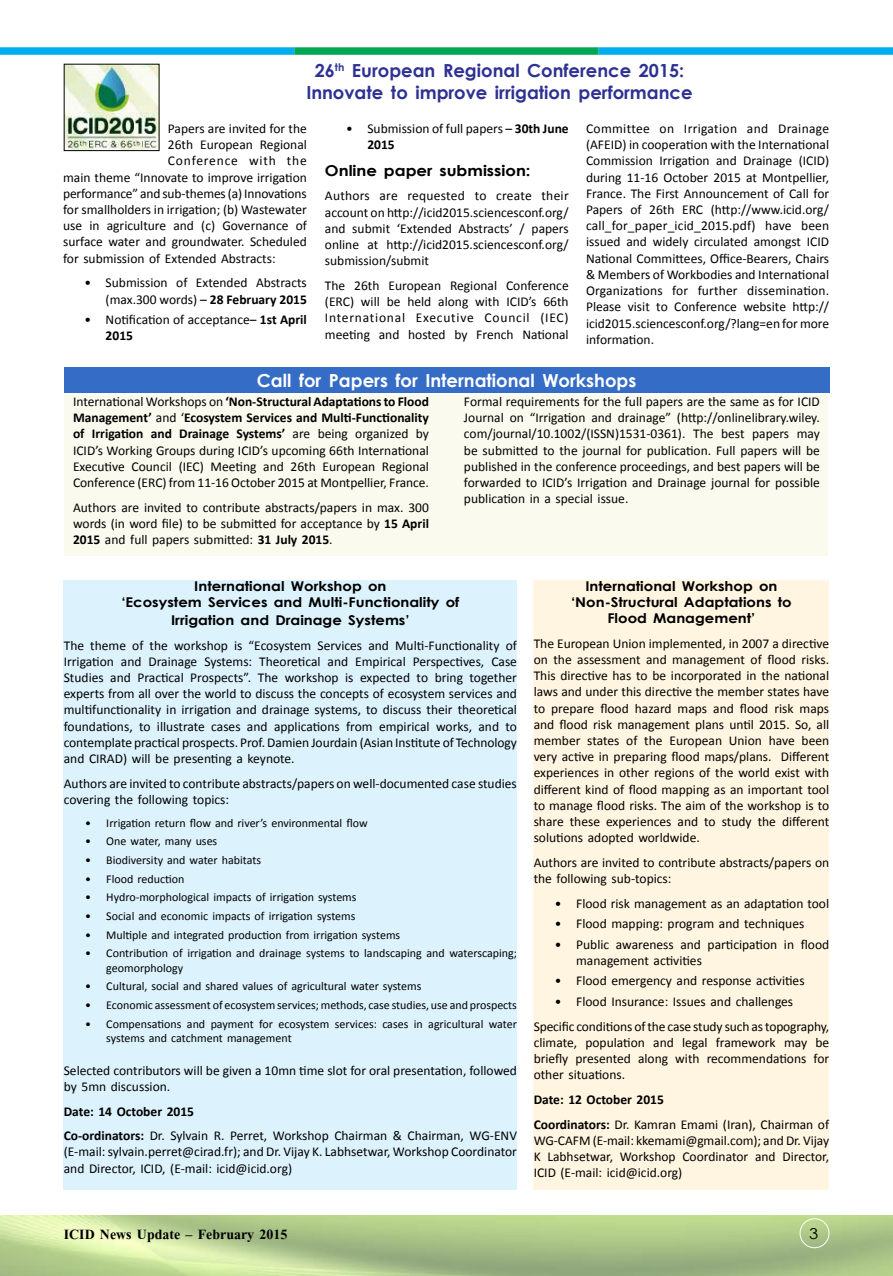
<style>
.page{position:relative;width:893px;height:1276px;background:#fff}
.page>*{position:absolute;margin:0;border:0;box-sizing:border-box;transform-origin:0 0}
.t1{font:700 18px/21.6px "Century Gothic";color:#2e3192;text-align:center}
.t2{font:700 18px "Century Gothic";color:#fff}
.t3{font:700 18px "Kokila";color:#000}
.t4{font:700 15px "Century Gothic";color:#000;scale:1.1 1}
.t5{font:15px "Century Gothic";color:#000;scale:1.1 1}
.t6{font:13.5px/16.2px "Calibri";color:#000;text-align:justify}
.t7{font:700 13.5px/16.2px "Century Gothic";color:#000;text-align:center;scale:1.1 1}
.t8{font:700 13.5px/24.8px "Calibri";color:#000}
.t9{font:13.5px "Calibri";letter-spacing:.06em;color:#000}
.t10{font:12px/14.4px "Calibri";color:#000}
.s1{font-weight:700}
.s2{font-weight:400}
</style>
<div class="page">
<img style="left:66px;top:66px;width:91px;height:83px">
<div style="left:65px;top:396px;width:763px;height:160px;background:#fafbee"></div>
<div style="left:64px;top:580px;width:453px;height:609px;background:#dcf2fd"></div>
<div style="left:534px;top:580px;width:295px;height:609px;background:#fff5e0"></div>
<div style="left:64px;top:367px;width:765px;height:26px;background:#346cc6"></div>
<div style="left:0;top:47px;width:294px;height:8px;background:#00aeef"></div>
<div style="left:294px;top:47px;width:305px;height:8px;background:#00a752"></div>
<div style="left:599px;top:47px;width:294px;height:8px;background:#00aeef"></div>
<div style="left:800px;top:1218px;width:29px;height:30px;border:1px solid #fff;border-radius:50%"></div>
<h1 class="t1" style="left:306px;top:59px;width:388px">26<sup>th</sup> European Regional Conference 2015:<br>Innovate to improve irrigation performance</h1>
<p class="t6" style="left:367px;top:120px;width:203px;text-indent:-21px">• Submission of full papers – <span class="s1">30th June<br>2015</span></p>
<p class="t4" style="left:325px;top:159px;width:188px">Online paper submission:</p>
<p class="t6" style="left:325px;top:187px;width:245px">Authors are requested to create their account on http://icid2015.sciencesconf.org/ and submit ‘Extended Abstracts’ / papers online at http://icid2015.sciencesconf.org/ submission/submit</p>
<p class="t6" style="left:325px;top:277px;width:245px">The 26th European Regional Conference (ERC) will be held along with ICID’s 66th International Executive Council (IEC) meeting and hosted by French National</p>
<p class="t6" style="left:168px;top:120px;width:140px">Papers are invited for the</p>
<p class="t6" style="left:168px;top:136px;width:140px">26th European Regional</p>
<p class="t9" style="left:168px;top:152px;width:140px">Conference with the</p>
<p class="t6" style="left:63px;top:169px;width:245px">main theme “Innovate to improve irrigation</p>
<p class="t6" style="left:63px;top:185px;width:245px">performance” and sub-themes (a) Innovations</p>
<p class="t6" style="left:63px;top:201px;width:245px">for smallholders in irrigation; (b) Wastewater</p>
<p class="t6" style="left:63px;top:217px;width:245px">use in agriculture and (c) Governance of</p>
<p class="t6" style="left:63px;top:233px;width:245px">surface water and groundwater. Scheduled</p>
<p class="t6" style="left:63px;top:250px;width:214px">for submission of Extended Abstracts:</p>
<p class="t6" style="left:84px;top:274px;width:224px;text-align:right">• Submission of Extended Abstracts (max.300 words) – <span class="s1">28 February 2015</span></p>
<p class="t6" style="left:106px;top:311px;width:203px;text-indent:-21px">• Notification of acceptance– <span class="s1">1st April<br>2015</span></p>
<p class="t6" style="left:586px;top:120px;width:245px">Committee on Irrigation and Drainage (AFEID) in cooperation with the International Commission Irrigation and Drainage (ICID) during 11-16 October 2015 at Montpellier, France. The First Announcement of Call for Papers of 26th ERC (http://www.icid.org/ call_for_paper_icid_2015.pdf) have been issued and widely circulated amongst ICID National Committees, Office-Bearers, Chairs &amp; Members of Workbodies and International Organizations for further dissemination.<br>Please visit to Conference website http:// icid2015.sciencesconf.org/?lang=en for more information.</p>
<h1 class="t2" style="left:257px;top:367px;width:381px">Call for Papers for International Workshops</h1>
<p class="t6" style="left:73px;top:393px;width:357px">International Workshops on <span class="s1">‘Non-Structural Adaptations to Flood Management’</span> and ‘<span class="s1">Ecosystem Services and Multi-Functionality of Irrigation and Drainage Systems’</span> are being organized by ICID’s Working Groups during ICID’s upcoming 66th International Executive Council (IEC) Meeting and 26th European Regional Conference (ERC) from 11-16 October 2015 at Montpellier, France.</p>
<p class="t6" style="left:73px;top:499px;width:357px">Authors are invited to contribute abstracts/papers in max. 300 words (in word file) to be submitted for acceptance by <span class="s1">15 April 2015</span> and full papers submitted: <span class="s1">31 July 2015</span>.</p>
<p class="t6" style="left:464px;top:393px;width:357px">Formal requirements for the full papers are the same as for ICID Journal on “Irrigation and drainage” (http://onlinelibrary.wiley. com/journal/10.1002/(ISSN)1531-0361). The best papers may be submitted to the journal for publication. Full papers will be published in the conference proceedings, and best papers will be forwarded to ICID’s Irrigation and Drainage journal for possible publication in a special issue.</p>
<p class="t7" style="left:121px;top:577px;width:309px">International Workshop on<br>‘Ecosystem Services and Multi-Functionality of</p>
<p class="t7" style="left:171px;top:611px;width:218px">Irrigation and Drainage Systems’</p>
<p class="t6" style="left:64px;top:636px;width:455px">The theme of the workshop is “Ecosystem Services and Multi-Functionality of Irrigation and Drainage Systems: Theoretical and Empirical Perspectives, Case Studies and Practical Prospects”. The workshop is expected to bring together experts from all over the world to discuss the concepts of ecosystem services and multifunctionality in irrigation and drainage systems, to discuss their theoretical foundations, to illustrate cases and applications from empirical works, and to contemplate practical prospects. Prof. Damien Jourdain (Asian Institute of Technology and CIRAD) will be presenting a keynote.</p>
<p class="t6" style="left:64px;top:774px;width:455px">Authors are invited to contribute abstracts/papers on well-documented case studies covering the following topics:</p>
<p class="t10" style="left:85px;top:815px;width:284px">• Irrigation return flow and river’s environmental flow</p>
<p class="t10" style="left:85px;top:834px;width:134px">• One water, many uses</p>
<p class="t10" style="left:85px;top:852px;width:178px">• Biodiversity and water habitats</p>
<p class="t10" style="left:85px;top:871px;width:101px">• Flood reduction</p>
<p class="t10" style="left:85px;top:890px;width:273px">• Hydro-morphological impacts of irrigation systems</p>
<p class="t10" style="left:85px;top:908px;width:272px">• Social and economic impacts of irrigation systems</p>
<p class="t10" style="left:85px;top:927px;width:317px">• Multiple and integrated production from irrigation systems</p>
<p class="t10" style="left:106px;top:946px;width:412px;text-indent:-21px">• Contribution of irrigation and drainage systems to landscaping and waterscaping; geomorphology</p>
<p class="t10" style="left:85px;top:979px;width:338px">• Cultural, social and shared values of agricultural water systems</p>
<p class="t10" style="left:85px;top:997px;width:433px">• Economic assessment of ecosystem services; methods, case studies, use and prospects</p>
<p class="t10" style="left:106px;top:1016px;width:412px;text-indent:-21px">• Compensations and payment for ecosystem services: cases in agricultural water systems and catchment management</p>
<p class="t6" style="left:64px;top:1061px;width:455px">Selected contributors will be given a 10mn time slot for oral presentation, followed by 5mn discussion.</p>
<p class="t6" style="left:64px;top:1098px;width:455px;line-height:24.8px"><span class="s1">Date: 14 October 2015<br>Co-ordinators:</span> Dr. Sylvain R. Perret, Workshop Chairman &amp; Chairman, WG-ENV</p>
<p class="t6" style="left:64px;top:1143px;width:455px">(E-mail: sylvain.perret@cirad.fr); and Dr. Vijay K. Labhsetwar, Workshop Coordinator and Director, ICID, (E-mail: icid@icid.org)</p>
<p class="t7" style="left:571px;top:577px;width:202px">International Workshop on ‘Non-Structural Adaptations to<br>Flood Management’</p>
<p class="t6" style="left:534px;top:635px;width:297px">The European Union implemented, in 2007 a directive on the assessment and management of flood risks.<br>This directive has to be incorporated in the national laws and under this directive the member states have to prepare flood hazard maps and flood risk maps and flood risk management plans until 2015. So, all member states of the European Union have been very active in preparing flood maps/plans. Different experiences in other regions of the world exist with different kind of flood mapping as an important tool to manage flood risks. The aim of the workshop is to share these experiences and to study the different solutions adopted worldwide.</p>
<p class="t6" style="left:534px;top:854px;width:297px">Authors are invited to contribute abstracts/papers on the following sub-topics:</p>
<p class="t6" style="left:555px;top:895px;width:276px">• Flood risk management as an adaptation tool</p>
<p class="t6" style="left:555px;top:915px;width:251px">• Flood mapping: program and techniques</p>
<p class="t6" style="left:576px;top:936px;width:254px;text-indent:-21px">• Public awareness and participation in flood management activities</p>
<p class="t6" style="left:555px;top:972px;width:251px">• Flood emergency and response activities</p>
<p class="t6" style="left:534px;top:988px;width:297px;line-height:24.8px;text-indent:21px">• Flood Insurance: Issues and challenges<br>Specific conditions of the case study such as topography,</p>
<p class="t6" style="left:534px;top:1034px;width:297px">climate, population and legal framework may be briefly presented along with recommendations for other situations.</p>
<p class="t8" style="left:534px;top:1086px;width:297px">Date: 12 October 2015<br>Coordinators: <span class="s2">Dr. Kamran Emami (Iran), Chairman of</span></p>
<p class="t6" style="left:534px;top:1132px;width:297px">WG-CAFM (E-mail: kkemami@gmail.com); and Dr. Vijay K Labhsetwar, Workshop Coordinator and Director, ICID (E-mail: icid@icid.org)</p>
<h1 class="t3" style="left:64px;top:1224px;width:225px">ICID News Update – February 2015</h1>
<p class="t5" style="left:809px;top:1223px;width:10px">3</p>
</div>
